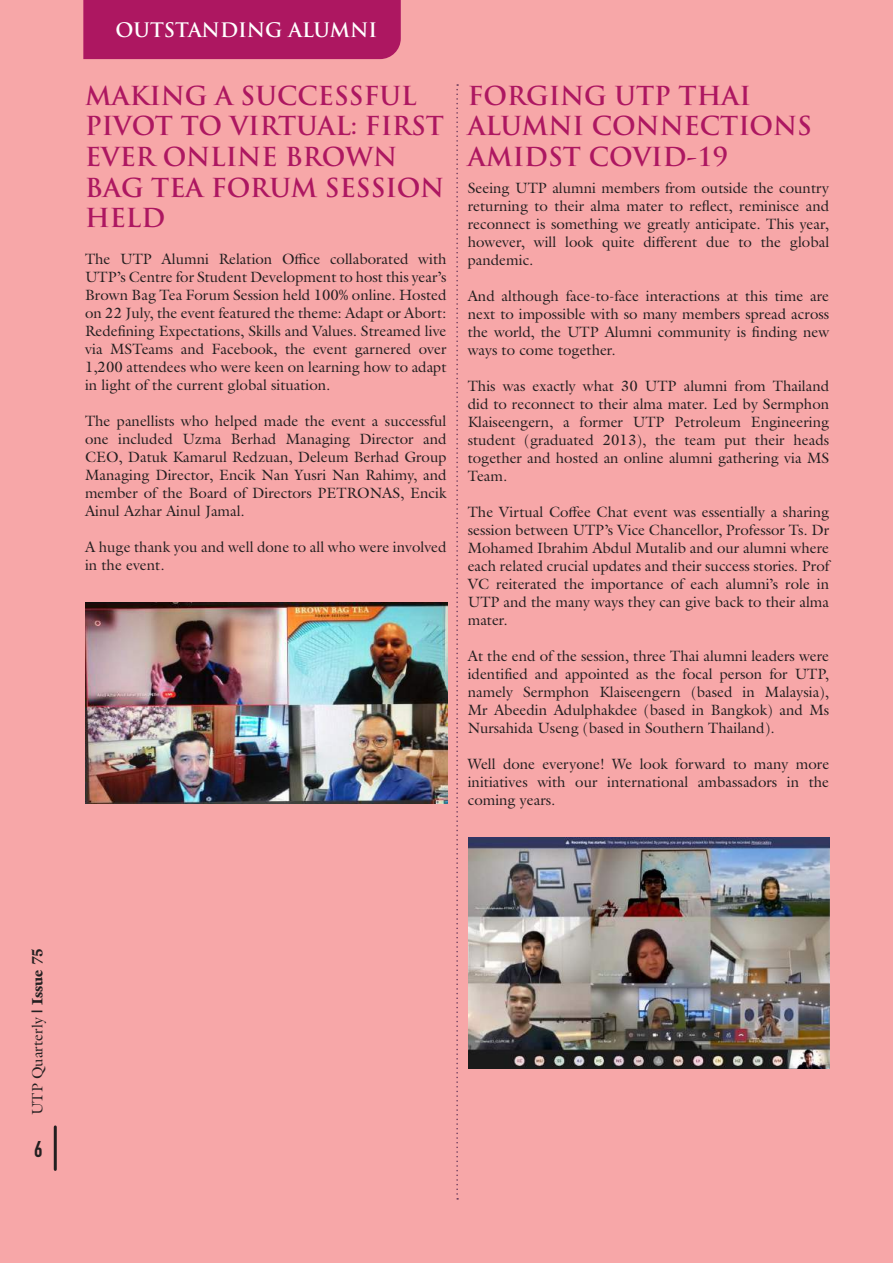
<style>
.page{position:relative;width:893px;height:1263px;background:#f7a7a8}
.page>*{position:absolute;margin:0;border:0;box-sizing:border-box;transform-origin:0 0}
.t1{font:700 25.5px/30.6px "Trajan Pro";color:#ad1761}
.t2{font:700 22.5px "DIN Condensed";color:#231f20}
.t3{font:700 19.5px "Trajan Pro";color:#fff}
.t4{font:15px/18px "Galliard Pro";color:#231f20;text-align:justify}
.s1{font-weight:900}
</style>
<div class="page">
<div style="left:83px;top:0;width:318px;height:59px;background:#ad1761"></div>
<img style="left:468px;top:838px;width:361px;height:230px">
<svg style="left:456px;top:84px;width:2px;height:1115px"></svg>
<img style="left:85px;top:602px;width:362px;height:202px">
<hr style="left:54px;top:1127px;width:3px;height:42px;background:#231f20">
<h3 class="t3" style="left:115px;top:18px;width:263px">OUTSTANDING ALUMNI</h3>
<h1 class="t1" style="left:85px;top:80px;width:361px">MAKING A SUCCESSFUL<br>PIVOT TO VIRTUAL: FIRST<br>EVER ONLINE BROWN<br>BAG TEA FORUM SESSION<br>HELD</h1>
<p class="t4" style="left:85px;top:250px;width:363px">The UTP Alumni Relation Office collaborated with UTP’s Centre for Student Development to host this year’s Brown Bag Tea Forum Session held 100% online. Hosted on 22 July, the event featured the theme: Adapt or Abort:<br>Redefining Expectations, Skills and Values. Streamed live via MSTeams and Facebook, the event garnered over 1,200 attendees who were keen on learning how to adapt in light of the current global situation.</p>
<p class="t4" style="left:85px;top:412px;width:363px">The panellists who helped made the event a successful one included Uzma Berhad Managing Director and CEO, Datuk Kamarul Redzuan, Deleum Berhad Group Managing Director, Encik Nan Yusri Nan Rahimy, and member of the Board of Directors PETRONAS, Encik Ainul Azhar Ainul Jamal.</p>
<p class="t4" style="left:85px;top:538px;width:363px">A huge thank you and well done to all who were involved in the event.</p>
<h1 class="t1" style="left:468px;top:80px;width:346px">FORGING UTP THAI<br>ALUMNI CONNECTIONS<br>AMIDST COVID-19</h1>
<p class="t4" style="left:468px;top:178px;width:363px">Seeing UTP alumni members from outside the country returning to their alma mater to reflect, reminisce and reconnect is something we greatly anticipate. This year, however, will look quite different due to the global pandemic.</p>
<p class="t4" style="left:468px;top:286px;width:363px">And although face-to-face interactions at this time are next to impossible with so many members spread across the world, the UTP Alumni community is finding new ways to come together.</p>
<p class="t4" style="left:468px;top:376px;width:363px">This was exactly what 30 UTP alumni from Thailand did to reconnect to their alma mater. Led by Sermphon Klaiseengern, a former UTP Petroleum Engineering student (graduated 2013), the team put their heads together and hosted an online alumni gathering via MS Team.</p>
<p class="t4" style="left:468px;top:502px;width:363px">The Virtual Coffee Chat event was essentially a sharing session between UTP’s Vice Chancellor, Professor Ts. Dr Mohamed Ibrahim Abdul Mutalib and our alumni where each related crucial updates and their success stories. Prof VC reiterated the importance of each alumni’s role in UTP and the many ways they can give back to their alma mater.</p>
<p class="t4" style="left:468px;top:646px;width:363px">At the end of the session, three Thai alumni leaders were identified and appointed as the focal person for UTP, namely Sermphon Klaiseengern (based in Malaysia), Mr Abeedin Adulphakdee (based in Bangkok) and Ms Nursahida Useng (based in Southern Thailand).</p>
<p class="t4" style="left:468px;top:754px;width:363px">Well done everyone! We look forward to many more initiatives with our international ambassadors in the coming years.</p>
<p class="t4" style="left:28px;top:1115px;width:169px;rotate:-90deg">UTP Quarterly <span class="s1">| Issue 75</span></p>
<h2 class="t2" style="left:34px;top:1134px;width:10px">6</h2>
</div>
